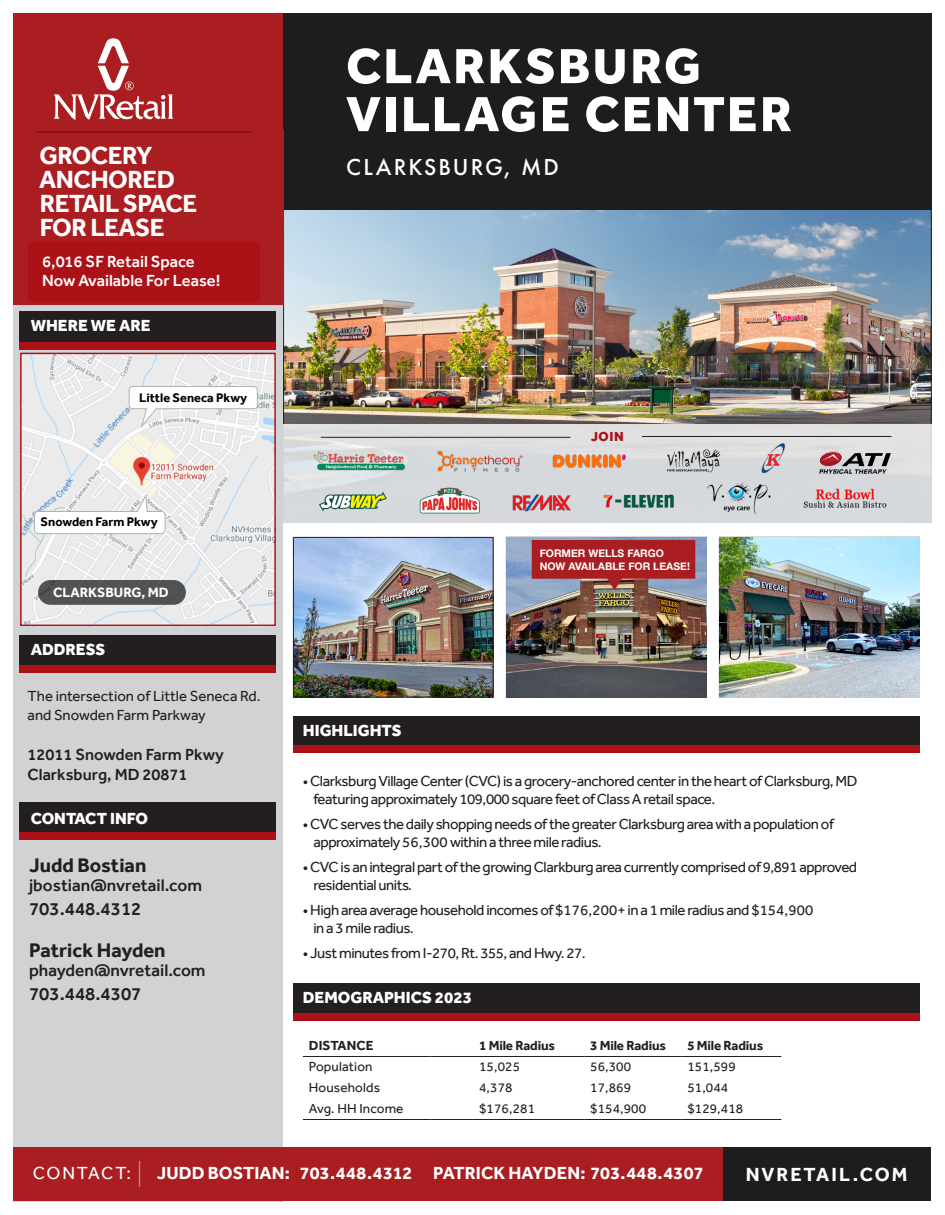
<style>
.page{position:relative;width:945px;height:1215px;background:#fff}
.page>*{position:absolute;margin:0;border:0;box-sizing:border-box;transform-origin:0 0}
.t1{font:800 51px/48px "Effra";letter-spacing:.05em;color:#fff}
.t2{font:700 25.5px/24px "Effra";letter-spacing:-.02em;color:#fff}
.t3{font:500 24px "Futura PT";letter-spacing:.085em;color:#fff}
.t4{font:700 20.25px "Effra";color:#231f20}
.t5{font:700 19.5px "Effra";letter-spacing:.1em;color:#fff}
.t6{font:500 18.75px "Effra";color:#231f20}
.t7{font:700 18px "Effra";letter-spacing:.005em;color:#fff}
.t8{font:18px "Effra";letter-spacing:.085em;color:#fff}
.t9{font:500 17.25px "Effra";color:#231f20}
.t10{font:800 16.5px "Effra";color:#fff}
.t11{font:500 16.5px "Effra";color:#fff}
.t12{font:500 16.5px/19.8px "Effra";color:#231f20}
.t13{font:15px/18px "Effra";letter-spacing:-.03em;color:#231f20}
.t14{font:15px/19.8px "Effra";color:#231f20}
.t15{font:700 13.8px "Effra";color:#fff}
.t16{font:13.5px "Effra";letter-spacing:.01em;color:#231f20}
.t17{font:700 13.5px "Effra";letter-spacing:-.01em;color:#231f20}
.t18{font:700 13.5px "Effra";letter-spacing:.01em;color:#231f20}
.t19{font:800 13.5px "Effra";color:#ab1117}
.t20{font:700 12.75px "Effra";color:#000}
.t21{font:700 10.5px "Helvetica Neue";color:#fff}
</style>
<div class="page">
<div style="left:14px;top:305px;width:269px;height:897px;background:#d1d2d4"></div>
<img style="left:285px;top:210px;width:645px;height:214px">
<hr style="left:303px;top:1056px;width:128px;height:1px;background:#231f20">
<hr style="left:431px;top:1056px;width:42px;height:1px;background:#231f20">
<hr style="left:473px;top:1056px;width:111px;height:1px;background:#231f20">
<hr style="left:584px;top:1056px;width:97px;height:1px;background:#231f20">
<hr style="left:681px;top:1056px;width:100px;height:1px;background:#231f20">
<hr style="left:303px;top:1119px;width:128px;height:1px;background:#231f20">
<hr style="left:431px;top:1119px;width:42px;height:1px;background:#231f20">
<hr style="left:473px;top:1119px;width:111px;height:1px;background:#231f20">
<hr style="left:584px;top:1119px;width:97px;height:1px;background:#231f20">
<hr style="left:681px;top:1119px;width:100px;height:1px;background:#231f20">
<img style="left:295px;top:539px;width:196px;height:156px">
<div style="left:293px;top:537px;width:200px;height:160px;border:1px solid #231f20"></div>
<img style="left:721px;top:539px;width:196px;height:156px">
<img style="left:508px;top:539px;width:196px;height:156px">
<div style="left:506px;top:537px;width:200px;height:160px;border:1px solid #231f20"></div>
<div style="left:283px;top:424px;width:649px;height:99px;background:#e1e0e0"></div>
<img style="left:303px;top:437px;width:596px;height:84px">
<hr style="left:642px;top:436px;width:249px;height:1px;background:#231f20">
<hr style="left:321px;top:437px;width:249px;height:1px;background:#231f20">
<div style="left:238px;top:14px;width:694px;height:196px;background:#1c1d1c"></div>
<div style="left:14px;top:14px;width:269px;height:196px;background:#aa1e21"></div>
<svg style="left:53px;top:38px;width:121px;height:82px"></svg>
<div style="left:14px;top:130px;width:270px;height:175px;background:#aa1e21"></div>
<div style="left:14px;top:1148px;width:918px;height:54px;background:#1c1d1c"></div>
<div style="left:14px;top:1148px;width:709px;height:54px;background:#aa1e21"></div>
<svg style="left:139px;top:1161px;width:1px;height:26px"></svg>
<div style="left:29px;top:242px;width:231px;height:60px;background:#ab1117"></div>
<svg style="left:532px;top:540px;width:163px;height:50px;background:#a3363b"></svg>
<div style="left:19px;top:312px;width:257px;height:31px;background:#231f20"></div>
<div style="left:19px;top:342px;width:257px;height:7px;background:#ab1117"></div>
<div style="left:19px;top:802px;width:257px;height:31px;background:#231f20"></div>
<div style="left:19px;top:833px;width:257px;height:7px;background:#ab1117"></div>
<div style="left:19px;top:635px;width:257px;height:31px;background:#231f20"></div>
<div style="left:19px;top:665px;width:257px;height:7px;background:#ab1117"></div>
<div style="left:293px;top:716px;width:626px;height:31px;background:#231f20"></div>
<div style="left:293px;top:746px;width:626px;height:7px;background:#ab1117"></div>
<div style="left:293px;top:983px;width:626px;height:31px;background:#231f20"></div>
<div style="left:293px;top:1013px;width:626px;height:7px;background:#ab1117"></div>
<img style="left:23px;top:356px;width:250px;height:267px">
<svg style="left:128px;top:386px;width:130px;height:44px;background:#f0f1f1"></svg>
<svg style="left:34px;top:492px;width:132px;height:42px;background:#efeff0"></svg>
<div style="left:38px;top:580px;width:148px;height:25px;background:#525252;border-radius:12px"></div>
<div style="left:20px;top:353px;width:256px;height:273px;border:2px solid #ab1117"></div>
<p class="t2" style="left:40px;top:144px;width:115px">GROCERY</p>
<p class="t2" style="left:39px;top:168px;width:159px">ANCHORED<br>RETAIL SPACE<br>FOR LEASE</p>
<p class="t11" style="left:42px;top:251px;width:154px">6,016 SF Retail Space</p>
<p class="t11" style="left:42px;top:271px;width:180px">Now Available For Lease!</p>
<p class="t10" style="left:31px;top:316px;width:121px">WHERE WE ARE</p>
<p class="t20" style="left:139px;top:390px;width:109px">Little Seneca Pkwy</p>
<p class="t20" style="left:41px;top:515px;width:119px">Snowden Farm Pkwy</p>
<p class="t15" style="left:53px;top:584px;width:117px">CLARKSBURG, MD</p>
<p class="t10" style="left:31px;top:639px;width:76px">ADDRESS</p>
<p class="t14" style="left:28px;top:686px;width:234px">The intersection of Little Seneca Rd. and Snowden Farm Parkway</p>
<p class="t12" style="left:28px;top:744px;width:198px">12011 Snowden Farm Pkwy<br>Clarksburg, MD 20871</p>
<p class="t10" style="left:31px;top:808px;width:119px">CONTACT INFO</p>
<p class="t4" style="left:29px;top:853px;width:119px">Judd Bostian</p>
<p class="t9" style="left:29px;top:875px;width:174px">jbostian@nvretail.com</p>
<p class="t6" style="left:29px;top:898px;width:114px">703.448.4312</p>
<p class="t4" style="left:29px;top:938px;width:138px">Patrick Hayden</p>
<p class="t9" style="left:29px;top:960px;width:178px">phayden@nvretail.com</p>
<p class="t6" style="left:29px;top:983px;width:114px">703.448.4307</p>
<p class="t1" style="left:346px;top:42px;width:447px">CLARKSBURG<br>VILLAGE CENTER</p>
<p class="t3" style="left:346px;top:152px;width:214px">CLARKSBURG, MD</p>
<p class="t19" style="left:591px;top:428px;width:35px">JOIN</p>
<p class="t10" style="left:303px;top:721px;width:100px">HIGHLIGHTS</p>
<p class="t21" style="left:540px;top:545px;width:126px">FORMER WELLS FARGO</p>
<p class="t21" style="left:540px;top:558px;width:152px">NOW AVAILABLE FOR LEASE!</p>
<p class="t13" style="left:313px;top:771px;width:546px;text-indent:-10px">• Clarksburg Village Center (CVC) is a grocery-anchored center in the heart of Clarksburg, MD featuring approximately 109,000 square feet of Class A retail space.</p>
<p class="t13" style="left:313px;top:815px;width:522px;text-indent:-10px">• CVC serves the daily shopping needs of the greater Clarksburg area with a population of approximately 56,300 within a three mile radius.</p>
<p class="t13" style="left:313px;top:858px;width:545px;text-indent:-10px">• CVC is an integral part of the growing Clarkburg area currently comprised of 9,891 approved residential units.</p>
<p class="t13" style="left:313px;top:901px;width:502px;text-indent:-10px">• High area average household incomes of $176,200+ in a 1 mile radius and $154,900 in a 3 mile radius.</p>
<p class="t13" style="left:303px;top:944px;width:284px">• Just minutes from I-270, Rt. 355, and Hwy. 27.</p>
<p class="t10" style="left:303px;top:988px;width:171px">DEMOGRAPHICS 2023</p>
<p class="t18" style="left:309px;top:1038px;width:66px">DISTANCE</p>
<p class="t17" style="left:479px;top:1038px;width:77px">1 Mile Radius</p>
<p class="t17" style="left:590px;top:1038px;width:77px">3 Mile Radius</p>
<p class="t17" style="left:687px;top:1038px;width:77px">5 Mile Radius</p>
<p class="t16" style="left:309px;top:1059px;width:65px">Population</p>
<p class="t16" style="left:479px;top:1059px;width:42px">15,025</p>
<p class="t16" style="left:590px;top:1059px;width:42px">56,300</p>
<p class="t16" style="left:687px;top:1059px;width:50px">151,599</p>
<p class="t16" style="left:309px;top:1080px;width:73px">Households</p>
<p class="t16" style="left:479px;top:1080px;width:35px">4,378</p>
<p class="t16" style="left:590px;top:1080px;width:42px">17,869</p>
<p class="t16" style="left:687px;top:1080px;width:42px">51,044</p>
<p class="t16" style="left:309px;top:1101px;width:96px">Avg. HH Income</p>
<p class="t16" style="left:479px;top:1101px;width:57px">$176,281</p>
<p class="t16" style="left:590px;top:1101px;width:57px">$154,900</p>
<p class="t16" style="left:687px;top:1101px;width:57px">$129,418</p>
<p class="t8" style="left:33px;top:1162px;width:100px">CONTACT:</p>
<p class="t7" style="left:157px;top:1162px;width:135px">JUDD BOSTIAN:</p>
<p class="t7" style="left:300px;top:1162px;width:114px">703.448.4312</p>
<p class="t7" style="left:433px;top:1162px;width:272px">PATRICK HAYDEN: 703.448.4307</p>
<p class="t5" style="left:746px;top:1162px;width:163px">NVRETAIL.COM</p>
</div>
